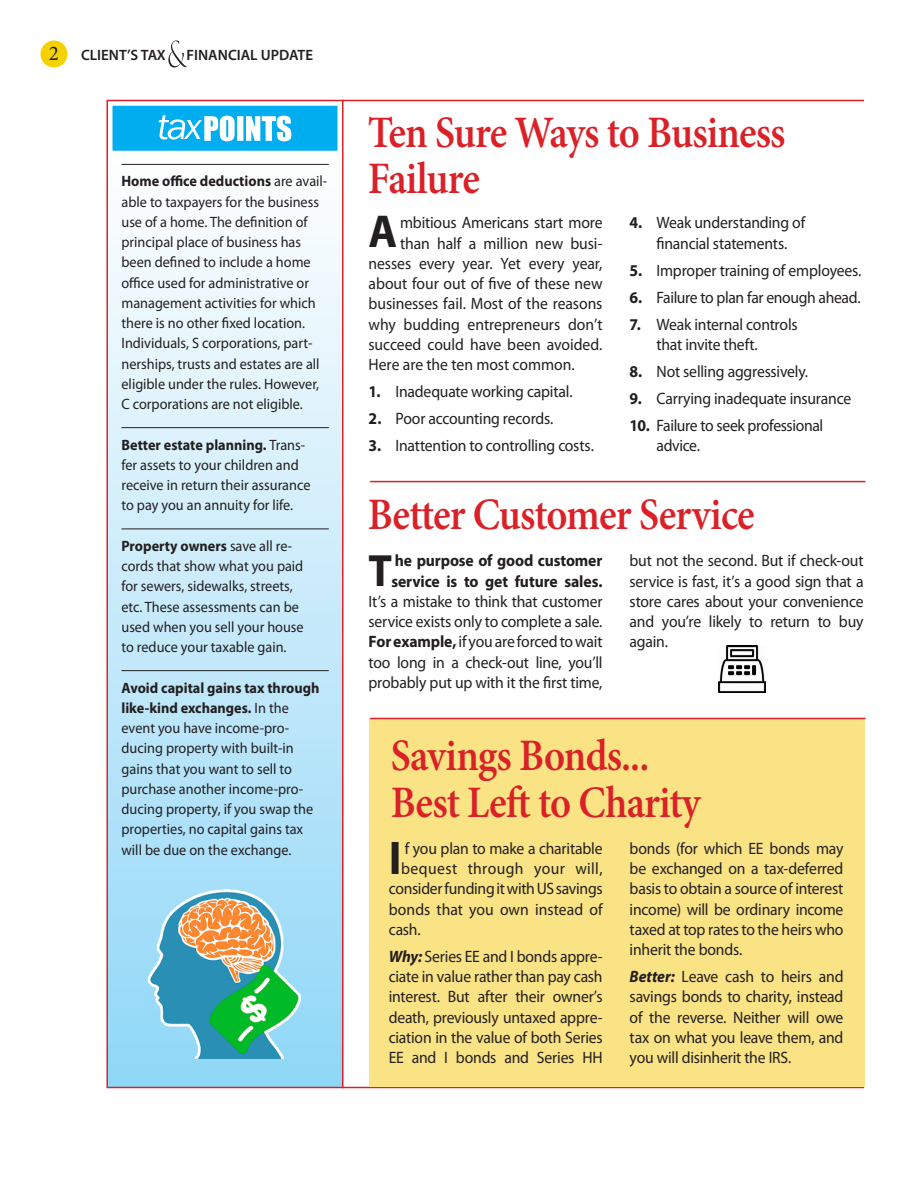
<style>
.page{position:relative;width:918px;height:1188px;background:#fff}
.page>*{position:absolute;margin:0;border:0;box-sizing:border-box;transform-origin:0 0}
.Body_1b_Initial_Cap{font:700 47.55px "Myriad Pro";color:#231f20;scale:.95 1}
.Body_1b_Initial_Cap-2{font:700 46.35px "Myriad Pro";color:#231f20;scale:.95 1}
.Body_1b_Initial_Cap-3{font:700 45.45px "Myriad Pro";color:#231f20;scale:.95 1}
.Head_1B_a{font:600 45px/46.5px "Minion Pro";letter-spacing:-.025em;color:#da2128;scale:.9 1}
.Page_Number{font:21px "Minion Pro";color:#231f20}
.Body_1b{font:16.5px/20.2px "Myriad Pro";letter-spacing:-.015em;color:#231f20;text-align:justify;scale:.95 1}
.Body_1b_Initial_Cap-4{font:16.5px/20.2px "Myriad Pro";letter-spacing:-.01em;color:#231f20;text-align:right;scale:.95 1}
.Body_1b_Initial_Cap-5{font:16.5px "Myriad Pro";letter-spacing:.02em;color:#231f20;scale:.95 1}
.Tax_Points{font:15px/20.2px "Myriad Pro";color:#231f20;scale:.95 1}
.CTFU_Page_Header{font:600 15px "Myriad Pro";color:#231f20}
.s1{font-weight:700}
.s2{font-weight:700;font-style:italic}
</style>
<div class="page">
<div style="left:40px;top:40px;width:28px;height:28px;background:#f4d202;border-radius:50%"></div>
<svg style="left:168px;top:40px;width:20px;height:28px"></svg>
<hr style="left:342px;top:100px;width:522px;height:1px;background:#da2128">
<hr style="left:342px;top:1087px;width:522px;height:1px;background:#da2128">
<div style="left:369px;top:718px;width:495px;height:369px;background:#f9e385"></div>
<hr style="left:370px;top:481px;width:495px;height:1px;background:#da2128">
<hr style="left:370px;top:718px;width:495px;height:1px;background:#da2128">
<img style="left:719px;top:645px;width:47px;height:47px">
<svg style="left:106px;top:99px;width:238px;height:990px"></svg>
<svg style="left:159px;top:115px;width:132px;height:26px"></svg>
<p class="Page_Number" style="left:49px;top:39px;width:12px">2</p>
<p class="CTFU_Page_Header" style="left:81px;top:45px;width:86px">CLIENT’S TAX</p>
<p class="CTFU_Page_Header" style="left:187px;top:45px;width:128px">FINANCIAL UPDATE</p>
<p class="Tax_Points" style="left:122px;top:171px;width:218px"><span class="s1">Home office deductions</span> are avail&shy;able to taxpayers for the business use of a home. The definition of principal place of business has been defined to include a home office used for administrative or management activities for which there is no other fixed location.<br>Individuals, S corporations, part&shy;nerships, trusts and estates are all eligible under the rules. However, C corporations are not eligible.</p>
<p class="Tax_Points" style="left:122px;top:434px;width:200px"><span class="s1">Better estate planning.</span> Trans&shy;fer assets to your children and receive in return their assurance to pay you an annuity for life.</p>
<p class="Tax_Points" style="left:122px;top:535px;width:193px"><span class="s1">Property owners</span> save all re&shy;cords that show what you paid for sewers, sidewalks, streets, etc. These assessments can be used when you sell your house to reduce your taxable gain.</p>
<p class="Tax_Points" style="left:122px;top:677px;width:210px"><span class="s1">Avoid capital gains tax through like-kind exchanges.</span> In the event you have income-pro&shy;ducing property with built-in gains that you want to sell to purchase another income-pro&shy;ducing property, if you swap the properties, no capital gains tax will be due on the exchange.</p>
<p class="Head_1B_a" style="left:368px;top:109px;width:466px">Ten Sure Ways to Business<br>Failure</p>
<p class="Body_1b_Initial_Cap-2" style="left:369px;top:201px;width:32px">A</p>
<p class="Body_1b_Initial_Cap-4" style="left:400px;top:212px;width:215px">mbitious Americans start more</p>
<p class="Body_1b" style="left:630px;top:212px;width:186px;text-align:center"><span class="s1">4.</span> Weak understanding of financial statements.</p>
<p class="Body_1b" style="left:630px;top:260px;width:246px"><span class="s1">5.</span> Improper training of employees.</p>
<p class="Body_1b" style="left:630px;top:287px;width:245px"><span class="s1">6.</span> Failure to plan far enough ahead.</p>
<p class="Body_1b" style="left:657px;top:314px;width:150px;text-indent:-27px"><span class="s1">7.</span> Weak internal controls that invite theft.</p>
<p class="Body_1b" style="left:630px;top:361px;width:190px"><span class="s1">8.</span> Not selling aggressively.</p>
<p class="Body_1b" style="left:630px;top:388px;width:235px"><span class="s1">9.</span> Carrying inadequate insurance</p>
<p class="Body_1b" style="left:657px;top:415px;width:174px;text-indent:-27px"><span class="s1">10.</span> Failure to seek professional&shy;advice.</p>
<p class="Body_1b_Initial_Cap-4" style="left:400px;top:233px;width:215px">than half a million new busi-</p>
<p class="Body_1b_Initial_Cap-4" style="left:369px;top:253px;width:248px">nesses every year. Yet every year,</p>
<p class="Body_1b_Initial_Cap-4" style="left:369px;top:273px;width:248px">about four out of five of these new</p>
<p class="Body_1b_Initial_Cap-4" style="left:369px;top:293px;width:248px">businesses fail. Most of the reasons</p>
<p class="Body_1b_Initial_Cap-4" style="left:369px;top:314px;width:248px">why budding entrepreneurs don’t</p>
<p class="Body_1b_Initial_Cap-4" style="left:369px;top:334px;width:248px">succeed could have been avoided.</p>
<p class="Body_1b_Initial_Cap-4" style="left:369px;top:354px;width:218px">Here are the ten most common.</p>
<p class="Body_1b" style="left:369px;top:381px;width:216px"><span class="s1">1.</span> Inadequate working capital.</p>
<p class="Body_1b" style="left:369px;top:408px;width:196px"><span class="s1">2.</span> Poor accounting records.</p>
<p class="Body_1b" style="left:369px;top:435px;width:239px"><span class="s1">3.</span> Inattention to controlling costs.</p>
<p class="Head_1B_a" style="left:368px;top:492px;width:432px">Better Customer Service</p>
<p class="Body_1b_Initial_Cap-4" style="left:369px;top:550px;width:248px"><span class="s1">he purpose of good customer service is to get future sales.<br></span>It’s a mistake to think that customer service exists only to complete a sale.<br><span class="s1">For example,</span>if youare forcedtowait too long in a check-out line, you’ll probably put up with it the first time,</p>
<p class="Body_1b_Initial_Cap-4" style="left:630px;top:550px;width:248px;text-align:justify">but not the second. But if check-out service is fast, it’s a good sign that a store cares about your convenience and you’re likely to return to buy again.</p>
<p class="Body_1b_Initial_Cap-3" style="left:369px;top:541px;width:26px">T</p>
<p class="Head_1B_a" style="left:391px;top:732px;width:289px">Savings Bonds...</p>
<p class="Head_1B_a" style="left:391px;top:779px;width:346px">Best Left to Charity</p>
<p class="Body_1b_Initial_Cap" style="left:389px;top:827px;width:15px">I</p>
<p class="Body_1b_Initial_Cap-4" style="left:405px;top:838px;width:210px">f you plan to make a charitable</p>
<p class="Body_1b" style="left:630px;top:838px;width:126px">bonds (for which EE</p>
<p class="Body_1b" style="left:630px;top:838px;width:227px;text-indent:140px">bonds may be exchanged on a tax-deferred basis to obtain a source of interest income) will be ordinary income taxed at top rates to the heirs who inherit the bonds.</p>
<p class="Body_1b" style="left:630px;top:966px;width:227px"><span class="s2">Better:</span> Leave cash to heirs and savings bonds to charity, instead of the reverse. Neither will owe tax on what you leave them, and you will disinherit the IRS.</p>
<p class="Body_1b_Initial_Cap-5" style="left:401px;top:858px;width:214px">bequest through your will,</p>
<p class="Body_1b_Initial_Cap-4" style="left:389px;top:878px;width:227px">considerfundingitwith USsavings</p>
<p class="Body_1b_Initial_Cap-4" style="left:389px;top:899px;width:227px">bonds that you own instead of</p>
<p class="Body_1b_Initial_Cap-4" style="left:389px;top:919px;width:35px">cash.</p>
<p class="Body_1b" style="left:389px;top:946px;width:227px"><span class="s2">Why:</span> Series EE and I bonds appre&shy;ciate in value rather than pay cash interest. But after their owner’s death, previously untaxed appre&shy;ciation in the value of both Series EE and I bonds and Series HH</p>
</div>
